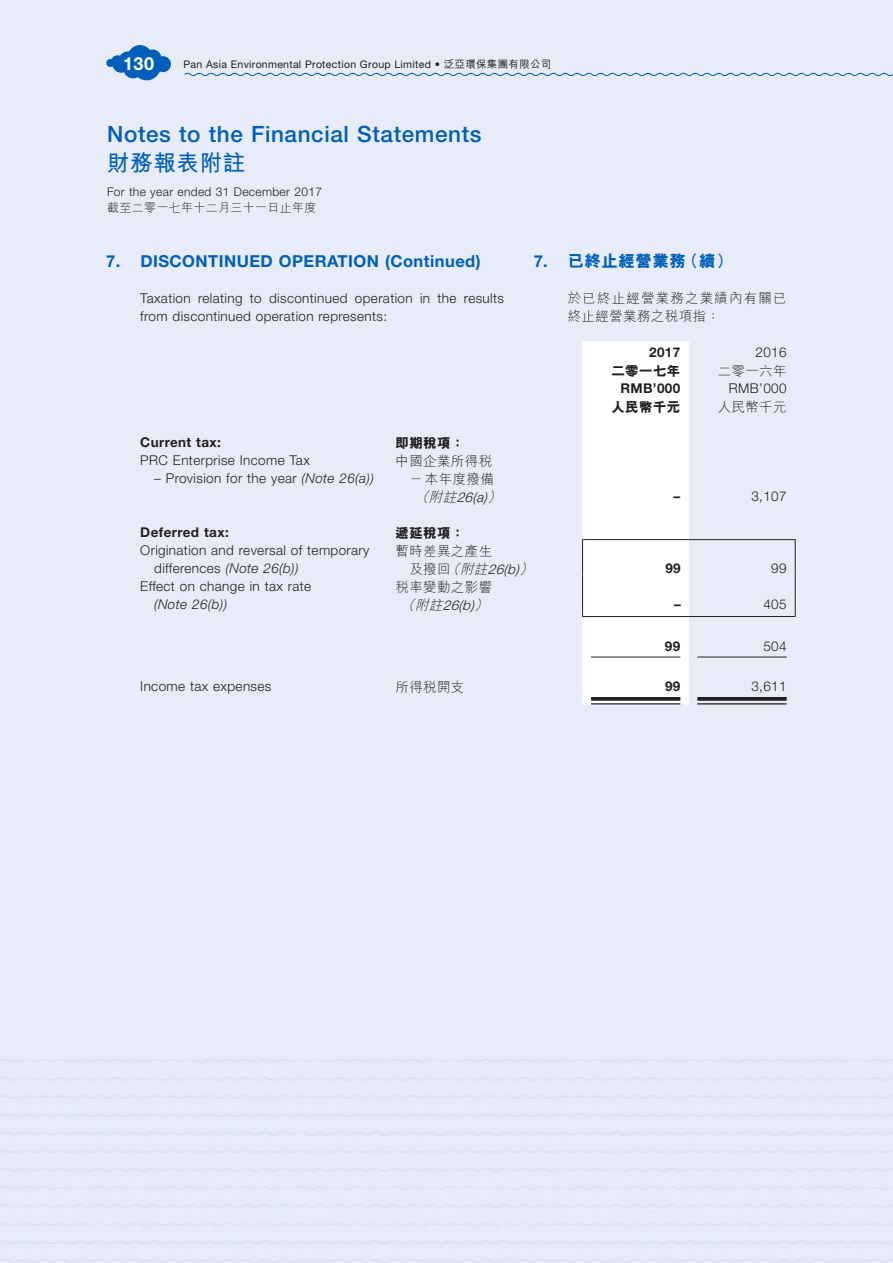
<style>
.page{position:relative;width:893px;height:1263px;background:#fff}
.page>*{position:absolute;margin:0;border:0;box-sizing:border-box;transform-origin:0 0}
.t1{font:500 22.5px "Helvetica Neue LT Std";letter-spacing:.03em;color:#005fb9}
.t2{font:700 22.5px "M Hei HK";letter-spacing:.03em;color:#005fb9}
.t3{font:700 18px "Helvetica Neue LT Std";color:#fff}
.t4{font:700 16.5px "Helvetica Neue LT Std";letter-spacing:.03em;color:#005fb9}
.t5{font:800 16.5px "M Hei HK";letter-spacing:.03em;color:#005fb9}
.t6{font:300 13.5px/18px "Helvetica Neue LT Std";letter-spacing:.03em;color:#231f20}
.t7{font:700 13.5px "Helvetica Neue LT Std";letter-spacing:.03em;color:#231f20}
.t8{font:300 13.5px "M Hei HK";letter-spacing:.03em;color:#231f20}
.t9{font:italic 300 13.5px "Helvetica Neue LT Std";color:#231f20}
.t10{font:300 13.5px/18px "M Hei HK";letter-spacing:.085em;color:#231f20}
.t11{font:800 13.5px "M Hei HK";letter-spacing:.03em;color:#231f20}
.t12{font:italic 300 13.5px "Helvetica Neue LT Std";letter-spacing:.03em;color:#231f20}
.t13{font:300 12px "Helvetica Neue LT Std";letter-spacing:.03em;color:#231f20}
.t14{font:300 12px "M Hei HK";letter-spacing:.03em;color:#231f20}
.t15{font:10.5px "Helvetica Neue LT Std";letter-spacing:.03em;color:#231f20}
.s1{font-family:"M Hei HK";font-weight:500}
.s2{font-family:"Helvetica Neue LT Std";font-weight:700}
.s3{font-style:italic}
.s4{font-family:"M Hei HK"}
.s5{font-family:"M Hei HK";font-style:normal}
</style>
<div class="page">
<svg style="left:106px;top:45px;width:65px;height:35px;background:#5593d0"></svg>
<svg style="left:183px;top:72px;width:710px;height:5px;background:#b4cce9"></svg>
<hr style="left:689px;top:539px;width:106px;height:1px;background:#231f20">
<hr style="left:795px;top:540px;width:1px;height:36px;background:#231f20">
<hr style="left:795px;top:576px;width:1px;height:36px;background:#231f20">
<svg style="left:582px;top:341px;width:107px;height:363px"></svg>
<hr style="left:582px;top:616px;width:107px;height:1px;background:#231f20">
<hr style="left:689px;top:616px;width:106px;height:1px;background:#231f20">
<hr style="left:591px;top:657px;width:89px;height:1px;background:#231f20">
<hr style="left:697px;top:657px;width:90px;height:1px;background:#231f20">
<svg style="left:591px;top:697px;width:89px;height:4px"></svg>
<hr style="left:591px;top:703px;width:89px;height:1px;background:#231f20">
<svg style="left:697px;top:697px;width:90px;height:4px"></svg>
<hr style="left:697px;top:703px;width:90px;height:1px;background:#231f20">
<h2 class="t3" style="left:123px;top:52px;width:33px">130</h2>
<p class="t15" style="left:183px;top:58px;width:369px">Pan Asia Environmental Protection Group Limited • <span class="s1">泛亞環保集團有限公司</span></p>
<h1 class="t1" style="left:107px;top:121px;width:376px">Notes to the Financial Statements</h1>
<h1 class="t2" style="left:107px;top:146px;width:140px">財務報表附註</h1>
<p class="t13" style="left:107px;top:184px;width:216px">For the year ended 31 December 2017</p>
<p class="t14" style="left:107px;top:199px;width:211px">截至二零一七年十二月三十一日止年度</p>
<p class="t4" style="left:106px;top:251px;width:376px">7. DISCONTINUED OPERATION (Continued)</p>
<p class="t6" style="left:140px;top:289px;width:365px">Taxation relating to discontinued operation in the results from discontinued operation represents:</p>
<p class="t5" style="left:534px;top:250px;width:201px"><span class="s2">7.</span> 已終止經營業務（續）</p>
<p class="t10" style="left:568px;top:288px;width:220px">於已終止經營業務之業績內有關已終止經營業務之稅項指：</p>
<p class="t7" style="left:649px;top:344px;width:33px">2017</p>
<p class="t6" style="left:755px;top:343px;width:33px">2016</p>
<p class="t11" style="left:611px;top:361px;width:71px">二零一七年</p>
<p class="t8" style="left:718px;top:361px;width:71px">二零一六年</p>
<p class="t7" style="left:620px;top:380px;width:62px">RMB’000</p>
<p class="t6" style="left:729px;top:379px;width:59px">RMB’000</p>
<p class="t11" style="left:611px;top:397px;width:71px">人民幣千元</p>
<p class="t8" style="left:718px;top:397px;width:71px">人民幣千元</p>
<p class="t7" style="left:140px;top:434px;width:82px">Current tax:</p>
<p class="t11" style="left:395px;top:433px;width:71px">即期稅項：</p>
<p class="t6" style="left:140px;top:451px;width:171px">PRC Enterprise Income Tax</p>
<p class="t8" style="left:395px;top:451px;width:98px">中國企業所得稅</p>
<p class="t6" style="left:154px;top:469px;width:221px">– Provision for the year <span class="s3">(Note 26(a))</span></p>
<p class="t8" style="left:409px;top:469px;width:86px">－本年度撥備</p>
<p class="t9" style="left:415px;top:488px;width:92px"><span class="s4">（附註</span>26(a) <span class="s4">）</span></p>
<p class="t7" style="left:674px;top:488px;width:8px">–</p>
<p class="t6" style="left:751px;top:487px;width:37px">3,107</p>
<p class="t7" style="left:140px;top:524px;width:90px">Deferred tax:</p>
<p class="t11" style="left:395px;top:524px;width:71px">遞延稅項：</p>
<p class="t6" style="left:154px;top:541px;width:217px;text-indent:-14px">Origination and reversal of temporary differences <span class="s3">(Note 26(b))</span></p>
<p class="t8" style="left:395px;top:541px;width:98px">暫時差異之產生</p>
<p class="t9" style="left:409px;top:561px;width:129px"><span class="s5">及撥回</span><span class="s4">（附註</span>26(b) <span class="s4">）</span></p>
<p class="t7" style="left:665px;top:560px;width:17px">99</p>
<p class="t6" style="left:771px;top:559px;width:17px">99</p>
<p class="t6" style="left:140px;top:577px;width:172px">Effect on change in tax rate</p>
<p class="t12" style="left:154px;top:596px;width:75px">(Note 26(b))</p>
<p class="t8" style="left:395px;top:577px;width:98px">稅率變動之影響</p>
<p class="t9" style="left:401px;top:597px;width:93px"><span class="s4">（附註</span>26(b) <span class="s4">）</span></p>
<p class="t7" style="left:674px;top:596px;width:8px">–</p>
<p class="t6" style="left:763px;top:595px;width:25px">405</p>
<p class="t7" style="left:665px;top:637px;width:17px">99</p>
<p class="t6" style="left:763px;top:636px;width:25px">504</p>
<p class="t6" style="left:140px;top:677px;width:133px">Income tax expenses</p>
<p class="t8" style="left:395px;top:677px;width:71px">所得稅開支</p>
<p class="t7" style="left:665px;top:678px;width:17px">99</p>
<p class="t6" style="left:751px;top:677px;width:37px">3,611</p>
</div>
